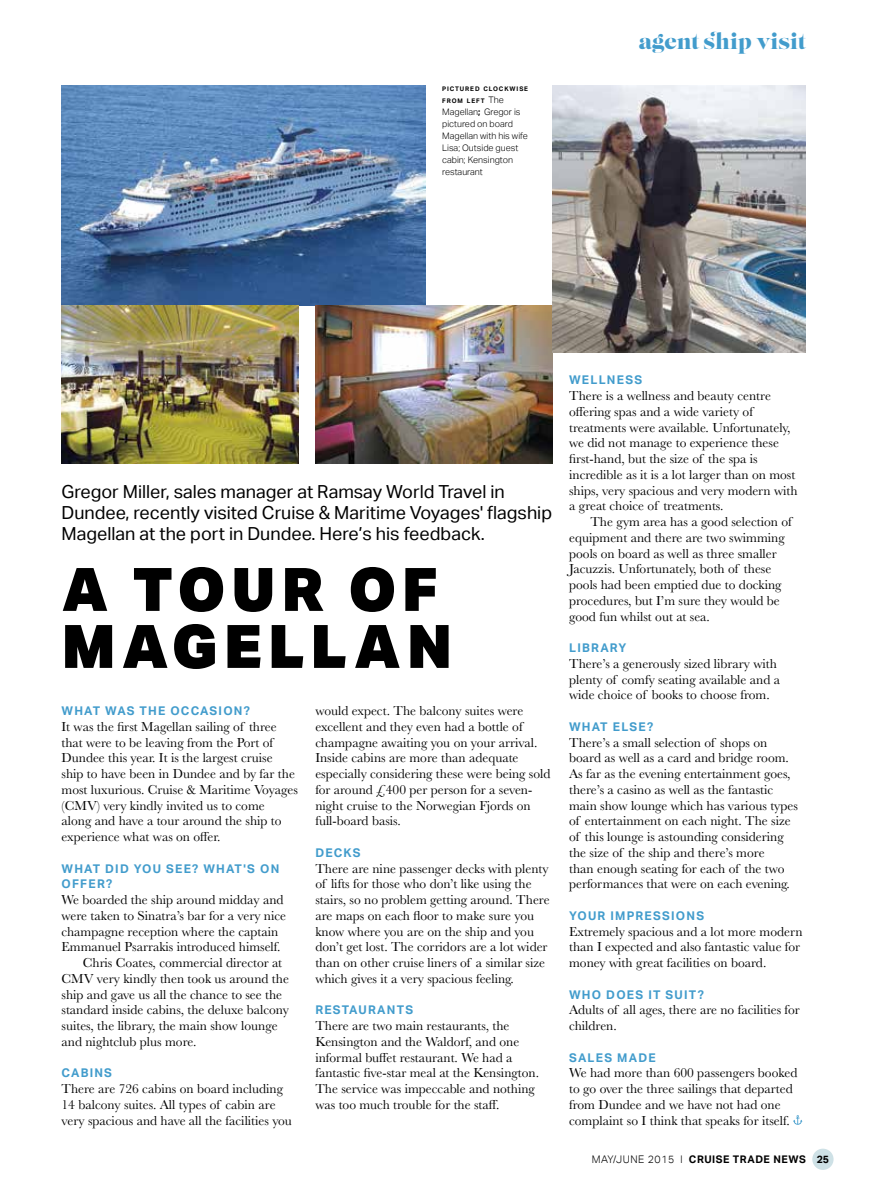
<style>
.page{position:relative;width:891px;height:1190px;background:#fff}
.page>*{position:absolute;margin:0;border:0;box-sizing:border-box;transform-origin:0 0}
.t1{font:900 60px/57px "Aktiv Grotesk Trial";letter-spacing:.1em;color:#000}
.t2{font:21px "Lust";color:#429ccc}
.t3{font:18px/21px "Aktiv Grotesk Trial";color:#000}
.t4{font:13.5px/15.8px "Baskerville";color:#000}
.t5{font:700 12px/15.8px "Aktiv Grotesk Trial";letter-spacing:.1em;color:#429ccc}
.t6{font:700 10.5px "Aktiv Grotesk Trial";letter-spacing:.05em;color:#000}
.t7{font:300 9px/12px "Aktiv Grotesk Trial";color:#000}
.t8{font:700 6.3px/12px "Aktiv Grotesk Trial";letter-spacing:.145em;color:#000}
.s1{font-weight:300;font-size:9px}
.s2{font-weight:700}
.s3{font-weight:300}
</style>
<div class="page">
<div style="left:812px;top:1148px;width:21px;height:22px;background:#cee1e6;border-radius:50%"></div>
<img style="left:62px;top:85px;width:363px;height:221px">
<img style="left:315px;top:306px;width:237px;height:157px">
<img style="left:62px;top:306px;width:236px;height:157px">
<img style="left:552px;top:85px;width:254px;height:268px">
<svg style="left:793px;top:1115px;width:9px;height:10px"></svg>
<p class="t8" style="left:442px;top:83px;width:87px">PICTURED CLOCKWISE<br>FROM LEFT <span class="s1">The</span></p>
<p class="t7" style="left:442px;top:106px;width:87px">Magellan<span class="s2">;</span> Gregor is pictured on board<br>Magellan with his wife<br>Lisa; Outside guest cabin; Kensington restaurant</p>
<h2 class="t2" style="left:639px;top:28px;width:169px">agent ship visit</h2>
<h3 class="t3" style="left:62px;top:481px;width:492px">Gregor Miller, sales manager at Ramsay World Travel in<br>Dundee, recently visited Cruise &amp; Maritime Voyages' flagship<br>Magellan at the port in Dundee. Here’s his feedback.</h3>
<h1 class="t1" style="left:62px;top:559px;width:392px">A TOUR OF<br>MAGELLAN</h1>
<p class="t5" style="left:62px;top:703px;width:190px">WHAT WAS THE OCCASION?</p>
<p class="t4" style="left:62px;top:719px;width:238px">It was the first Magellan sailing of three that were to be leaving from the Port of Dundee this year. It is the largest cruise ship to have been in Dundee and by far the most luxurious. Cruise &amp; Maritime Voyages (CMV) very kindly invited us to come along and have a tour around the ship to experience what was on offer.</p>
<p class="t5" style="left:62px;top:861px;width:217px">WHAT DID YOU SEE? WHAT'S ON<br>OFFER?</p>
<p class="t4" style="left:62px;top:892px;width:223px">We boarded the ship around midday and</p>
<p class="t4" style="left:62px;top:908px;width:226px">were taken to Sinatra’s bar for a very nice</p>
<p class="t4" style="left:62px;top:924px;width:218px">champagne reception where the captain</p>
<p class="t4" style="left:62px;top:939px;width:221px">Emmanuel Psarrakis introduced himself.</p>
<p class="t4" style="left:83px;top:955px;width:201px">Chris Coates, commercial director at</p>
<p class="t4" style="left:62px;top:971px;width:229px">CMV very kindly then took us around the</p>
<p class="t4" style="left:62px;top:987px;width:222px">ship and gave us all the chance to see the</p>
<p class="t4" style="left:62px;top:1002px;width:229px">standard inside cabins, the deluxe balcony</p>
<p class="t4" style="left:62px;top:1018px;width:217px">suites, the library, the main show lounge</p>
<p class="t4" style="left:62px;top:1034px;width:136px">and nightclub plus more.</p>
<p class="t5" style="left:62px;top:1065px;width:52px">CABINS</p>
<p class="t4" style="left:62px;top:1081px;width:232px">There are 726 cabins on board including<br>14 balcony suites. All types of cabin are very spacious and have all the facilities you</p>
<p class="t4" style="left:315px;top:703px;width:237px">would expect. The balcony suites were excellent and they even had a bottle of champagne awaiting you on your arrival.<br>Inside cabins are more than adequate especially considering these were being sold for around £400 per person for a seven&shy;night cruise to the Norwegian Fjords on full-board basis.</p>
<p class="t5" style="left:315px;top:845px;width:47px">DECKS</p>
<p class="t4" style="left:315px;top:860px;width:236px">There are nine passenger decks with plenty of lifts for those who don’t like using the stairs, so no problem getting around. There are maps on each floor to make sure you know where you are on the ship and you don’t get lost. The corridors are a lot wider than on other cruise liners of a similar size which gives it a very spacious feeling.</p>
<p class="t5" style="left:315px;top:1002px;width:99px">RESTAURANTS</p>
<p class="t4" style="left:315px;top:1018px;width:225px">There are two main restaurants, the Kensington and the Waldorf, and one informal buffet restaurant. We had a fantastic five-star meal at the Kensington.<br>The service was impeccable and nothing was too much trouble for the staff.</p>
<p class="t5" style="left:569px;top:372px;width:74px">WELLNESS</p>
<p class="t4" style="left:569px;top:388px;width:230px">There is a wellness and beauty centre offering spas and a wide variety of treatments were available. Unfortunately, we did not manage to experience these first-hand, but the size of the spa is incredible as it is a lot larger than on most ships, very spacious and very modern with a great choice of treatments.</p>
<p class="t4" style="left:569px;top:514px;width:224px;text-indent:21px">The gym area has a good selection of equipment and there are two swimming pools on board as well as three smaller Jacuzzis. Unfortunately, both of these pools had been emptied due to docking procedures, but I’m sure they would be good fun whilst out at sea.</p>
<p class="t5" style="left:569px;top:640px;width:59px">LIBRARY</p>
<p class="t4" style="left:569px;top:656px;width:212px">There’s a generously sized library with plenty of comfy seating available and a wide choice of books to choose from.</p>
<p class="t5" style="left:569px;top:719px;width:86px">WHAT ELSE?</p>
<p class="t4" style="left:569px;top:734px;width:230px">There’s a small selection of shops on board as well as a card and bridge room.<br>As far as the evening entertainment goes, there’s a casino as well as the fantastic main show lounge which has various types of entertainment on each night. The size of this lounge is astounding considering the size of the ship and there’s more<br>than enough seating for each of the two performances that were on each evening.</p>
<p class="t5" style="left:569px;top:908px;width:136px">YOUR IMPRESSIONS</p>
<p class="t4" style="left:569px;top:923px;width:235px">Extremely spacious and a lot more modern than I expected and also fantastic value for money with great facilities on board.</p>
<p class="t5" style="left:569px;top:987px;width:136px">WHO DOES IT SUIT?</p>
<p class="t4" style="left:569px;top:1002px;width:232px">Adults of all ages, there are no facilities for children.</p>
<p class="t5" style="left:569px;top:1050px;width:88px">SALES MADE</p>
<p class="t4" style="left:569px;top:1065px;width:230px">We had more than 600 passengers booked to go over the three sailings that departed from Dundee and we have not had one complaint so I think that speaks for itself.</p>
<p class="t6" style="left:591px;top:1153px;width:239px"><span class="s3">may/june 2015 l</span> CRUISE TRADE NEWS 25</p>
</div>
